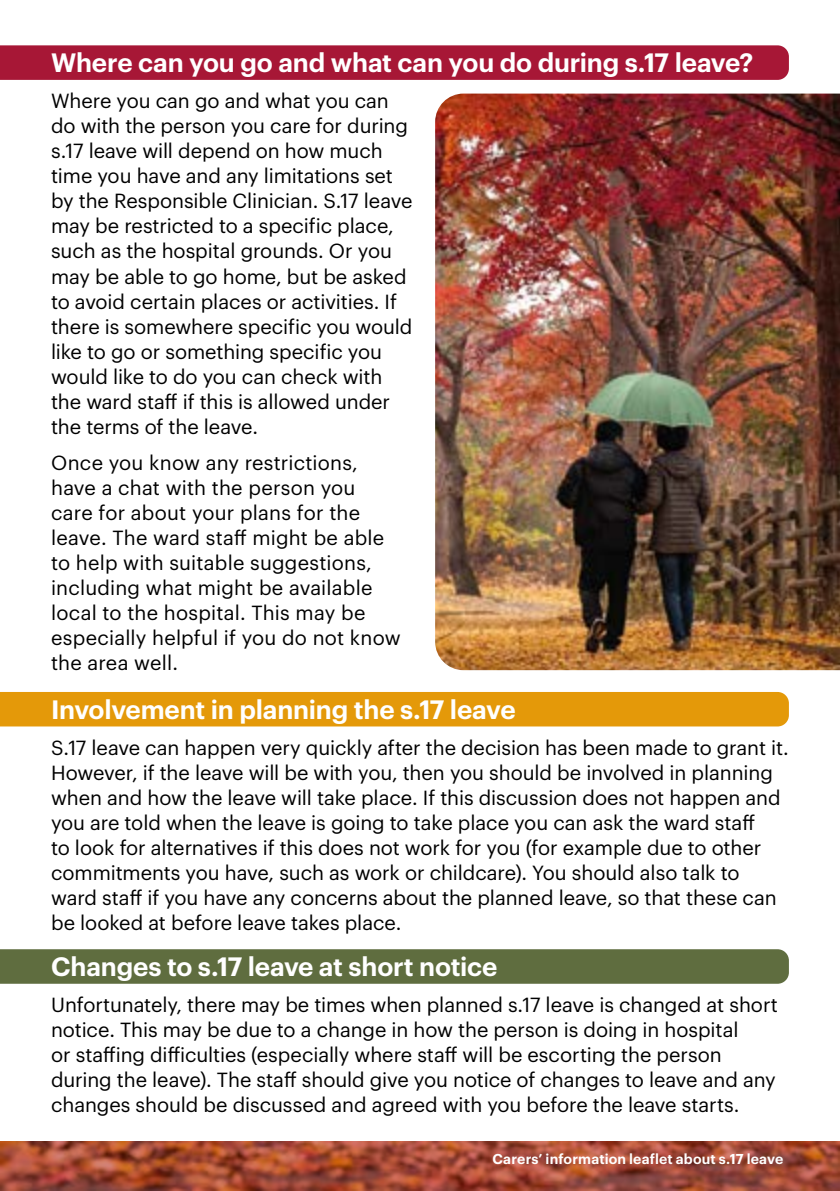
<style>
.page{position:relative;width:840px;height:1191px;background:#fff}
.page>*{position:absolute;margin:0;border:0;box-sizing:border-box;transform-origin:0 0}
.t1{font:600 26px "Graphik";letter-spacing:-.005em;color:#fff}
.t2{font:20px/25px "Graphik";letter-spacing:-.005em;color:#000}
.t3{font:600 14px "Graphik";letter-spacing:.015em;color:#fff}
</style>
<div class="page">
<img style="left:435px;top:94px;width:404px;height:576px">
<svg style="left:0;top:1141px;width:839px;height:50px;background:#a14a35"></svg>
<div style="left:0;top:45px;width:788px;height:35px;background:#a71736"></div>
<div style="left:0;top:692px;width:788px;height:34px;background:#e49909"></div>
<div style="left:0;top:949px;width:788px;height:34px;background:#5f6d3f"></div>
<h1 class="t1" style="left:51px;top:52px;width:703px">Where can you go and what can you do during s.17 leave?</h1>
<p class="t2" style="left:51px;top:90px;width:362px">Where you can go and what you can do with the person you care for during s.17 leave will depend on how much time you have and any limitations set by the Responsible Clinician. S.17 leave may be restricted to a specific place, such as the hospital grounds. Or you may be able to go home, but be asked to avoid certain places or activities. If there is somewhere specific you would like to go or something specific you would like to do you can check with the ward staff if this is allowed under the terms of the leave.</p>
<p class="t2" style="left:51px;top:451px;width:351px">Once you know any restrictions, have a chat with the person you care for about your plans for the leave. The ward staff might be able to help with suitable suggestions, including what might be available local to the hospital. This may be especially helpful if you do not know the area well.</p>
<h1 class="t1" style="left:51px;top:698px;width:466px">Involvement in planning the s.17 leave</h1>
<p class="t2" style="left:51px;top:736px;width:738px">S.17 leave can happen very quickly after the decision has been made to grant it.<br>However, if the leave will be with you, then you should be involved in planning when and how the leave will take place. If this discussion does not happen and you are told when the leave is going to take place you can ask the ward staff<br>to look for alternatives if this does not work for you (for example due to other commitments you have, such as work or childcare). You should also talk to ward staff if you have any concerns about the planned leave, so that these can be looked at before leave takes place.</p>
<h1 class="t1" style="left:51px;top:956px;width:447px">Changes to s.17 leave at short notice</h1>
<p class="t2" style="left:51px;top:994px;width:728px">Unfortunately, there may be times when planned s.17 leave is changed at short notice. This may be due to a change in how the person is doing in hospital<br>or staffing difficulties (especially where staff will be escorting the person during the leave). The staff should give you notice of changes to leave and any changes should be discussed and agreed with you before the leave starts.</p>
<p class="t3" style="left:492px;top:1153px;width:292px">Carers’ information leaflet about s.17 leave</p>
</div>
